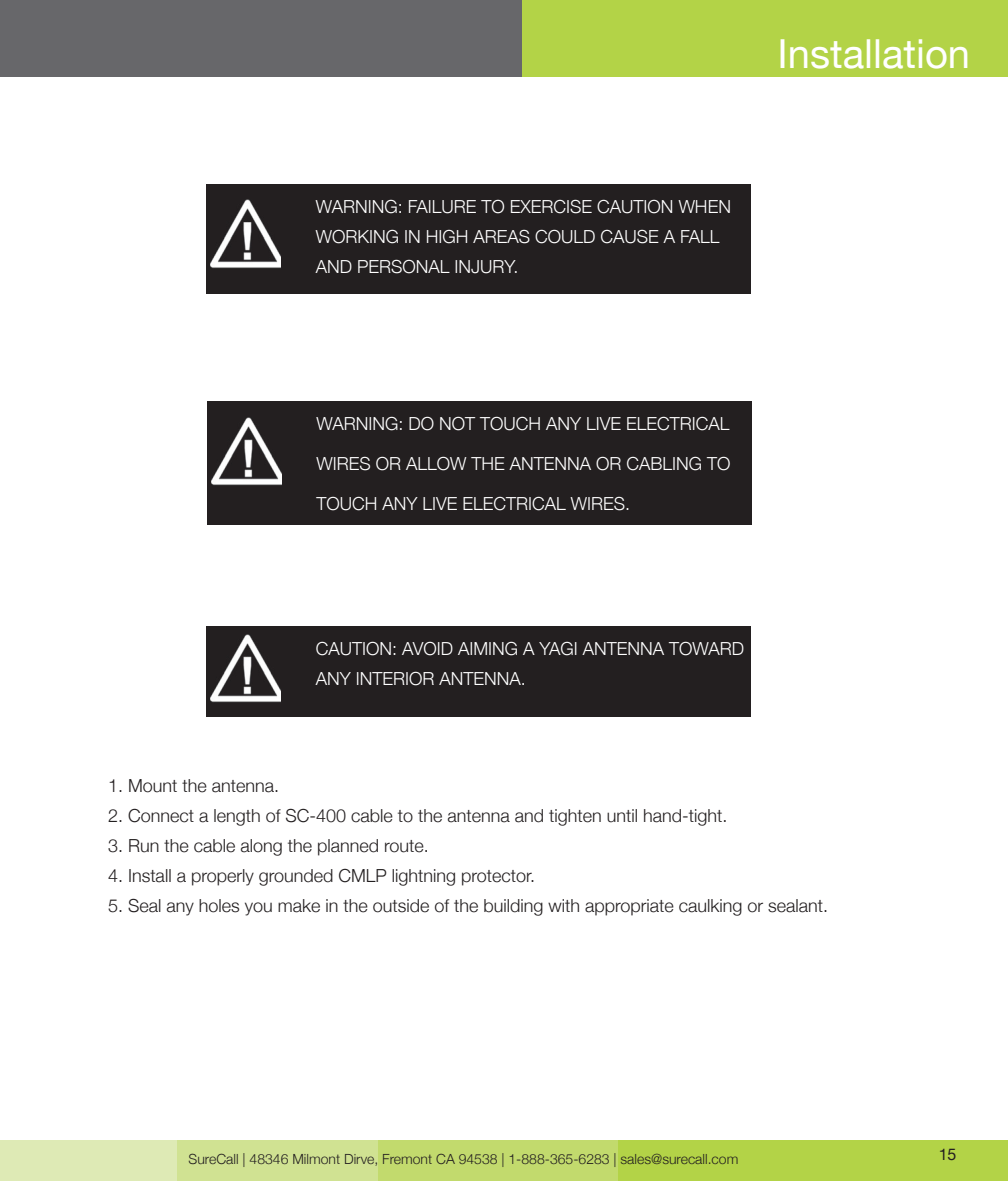
<style>
.page{position:relative;width:1008px;height:1181px;background:#fff}
.page>*{position:absolute;margin:0;border:0;box-sizing:border-box;transform-origin:0 0}
.t1{font:40px "Helvetica Neue";color:#fff}
.t2{font:300 18px "Helvetica Neue";color:#231f20}
.t3{font:300 18px/30px "Helvetica Neue";color:#fff}
.t4{font:16px "Helvetica Neue";color:#231f20}
.t5{font:300 14px "Helvetica Neue";color:#231f20}
</style>
<div class="page">
<div style="left:0;top:0;width:1008px;height:77px;background:#67676a"></div>
<div style="left:522px;top:0;width:486px;height:77px;background:#b3d347"></div>
<div style="left:618px;top:1140px;width:390px;height:41px;background:#b3d347"></div>
<div style="left:378px;top:1140px;width:240px;height:41px;background:#c2da6d"></div>
<div style="left:176px;top:1140px;width:202px;height:41px;background:#d0e292"></div>
<div style="left:0;top:1140px;width:176px;height:41px;background:#deeab5"></div>
<div style="left:207px;top:184px;width:544px;height:110px;background:#231f20"></div>
<img style="left:210px;top:200px;width:71px;height:69px">
<div style="left:207px;top:626px;width:544px;height:91px;background:#231f20"></div>
<img style="left:210px;top:634px;width:71px;height:69px">
<div style="left:207px;top:401px;width:545px;height:124px;background:#231f20"></div>
<img style="left:211px;top:417px;width:71px;height:69px">
<p class="t1" style="left:778px;top:25px;width:194px">Installation</p>
<p class="t3" style="left:316px;top:190px;width:417px">WARNING: FAILURE TO EXERCISE CAUTION WHEN<br>WORKING IN HIGH AREAS COULD CAUSE A FALL<br>AND PERSONAL INJURY.</p>
<p class="t3" style="left:316px;top:407px;width:415px">WARNING: DO NOT TOUCH ANY LIVE ELECTRICAL</p>
<p class="t3" style="left:316px;top:447px;width:416px">WIRES OR ALLOW THE ANTENNA OR CABLING TO</p>
<p class="t3" style="left:316px;top:487px;width:315px">TOUCH ANY LIVE ELECTRICAL WIRES.</p>
<p class="t3" style="left:316px;top:632px;width:430px">CAUTION: AVOID AIMING A YAGI ANTENNA TOWARD<br>ANY INTERIOR ANTENNA.</p>
<p class="t2" style="left:108px;top:771px;width:173px">1. Mount the antenna.</p>
<p class="t2" style="left:108px;top:801px;width:621px">2. Connect a length of SC-400 cable to the antenna and tighten until hand-tight.</p>
<p class="t2" style="left:108px;top:831px;width:322px">3. Run the cable along the planned route.</p>
<p class="t2" style="left:108px;top:861px;width:429px">4. Install a properly grounded CMLP lightning protector.</p>
<p class="t2" style="left:108px;top:891px;width:722px">5. Seal any holes you make in the outside of the building with appropriate caulking or sealant.</p>
<p class="t5" style="left:189px;top:1148px;width:551px">SureCall | 48346 Milmont Dirve, Fremont CA 94538 | 1-888-365-6283 | sales@surecall.com</p>
<p class="t4" style="left:939px;top:1143px;width:19px">15</p>
</div>
